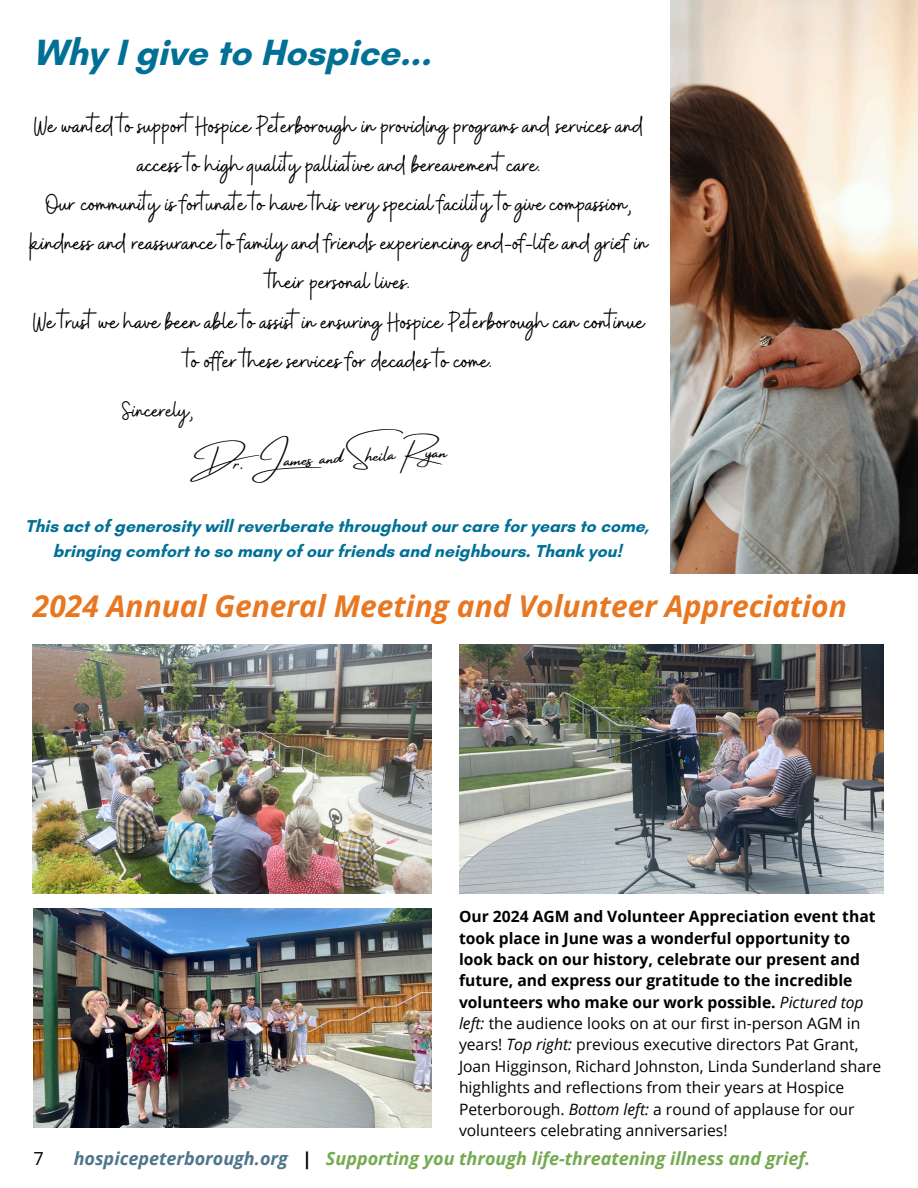
<style>
.page{position:relative;width:918px;height:1188px;background:#fff}
.page>*{position:absolute;margin:0;border:0;box-sizing:border-box;transform-origin:0 0}
.t1{font:700 37.2px "Glacial Indifference";color:#007096}
.t2{font:italic 700 30px "Open Sans";color:#e87722}
.t3{font:28.2px/39.2px "Buffalo";color:#000;text-align:center}
.t4{font:26.4px "Buffalo";color:#000}
.t5{font:20.85px "Amsterdam Four";color:#000}
.t6{font:italic 700 18px "Open Sans";color:#74aa50}
.t7{font:18px "Open Sans";color:#000}
.t8{font:700 17.55px/24.5px "Glacial Indifference";color:#007096;text-align:center}
.t9{font:15.6px/21.3px "Open Sans";color:#000}
.s1{font-weight:700}
.s2{font-style:italic}
.s3{color:#4f758b}
.s4{color:#000}
</style>
<div class="page">
<img style="left:33px;top:644px;width:398px;height:250px">
<img style="left:459px;top:644px;width:424px;height:250px">
<img style="left:33px;top:908px;width:399px;height:219px">
<img style="left:671px;top:0;width:247px;height:574px">
<p class="t1" style="left:33px;top:30px;width:399px">Why I give to Hospice...</p>
<p class="t3" style="left:30px;top:108px;width:620px">We wanted to support Hospice Peterborough in providing programs and services and access to high quality palliative and bereavement care.<br>Our community is fortunate to have this very special facility to give compassion, kindness and reassurance to family and friends experiencing end-of-life and grief in their personal lives.<br>We trust we have been able to assist in ensuring Hospice Peterborough can continue to offer these services for decades to come.</p>
<p class="t4" style="left:122px;top:393px;width:73px">Sincerely,</p>
<p class="t5" style="left:189px;top:454px;width:260px;rotate:-3deg">Dr. James and Sheila Ryan</p>
<h6 class="t8" style="left:25px;top:514px;width:625px">This act of generosity will reverberate throughout our care for years to come, bringing comfort to so many of our friends and neighbours. Thank you!</h6>
<h5 class="t2" style="left:33px;top:585px;width:815px">2024 Annual General Meeting and Volunteer Appreciation</h5>
<p class="t9" style="left:459px;top:906px;width:424px"><span class="s1">Our 2024 AGM and Volunteer Appreciation event that took place in June was a wonderful opportunity to look back on our history, celebrate our present and future, and express our gratitude to the incredible volunteers who make our work possible.</span> <span class="s2">Pictured top left:</span> the audience looks on at our first in-person AGM in years! <span class="s2">Top right:</span> previous executive directors Pat Grant, Joan Higginson, Richard Johnston, Linda Sunderland share highlights and reflections from their years at Hospice Peterborough. <span class="s2">Bottom left:</span> a round of applause for our volunteers celebrating anniversaries!</p>
<h2 class="t7" style="left:33px;top:1146px;width:12px">7</h2>
<p class="t6" style="left:74px;top:1146px;width:738px"><span class="s3">hospicepeterborough.org</span> <span class="s4">|</span> Supporting you through life-threatening illness and grief.</p>
</div>
